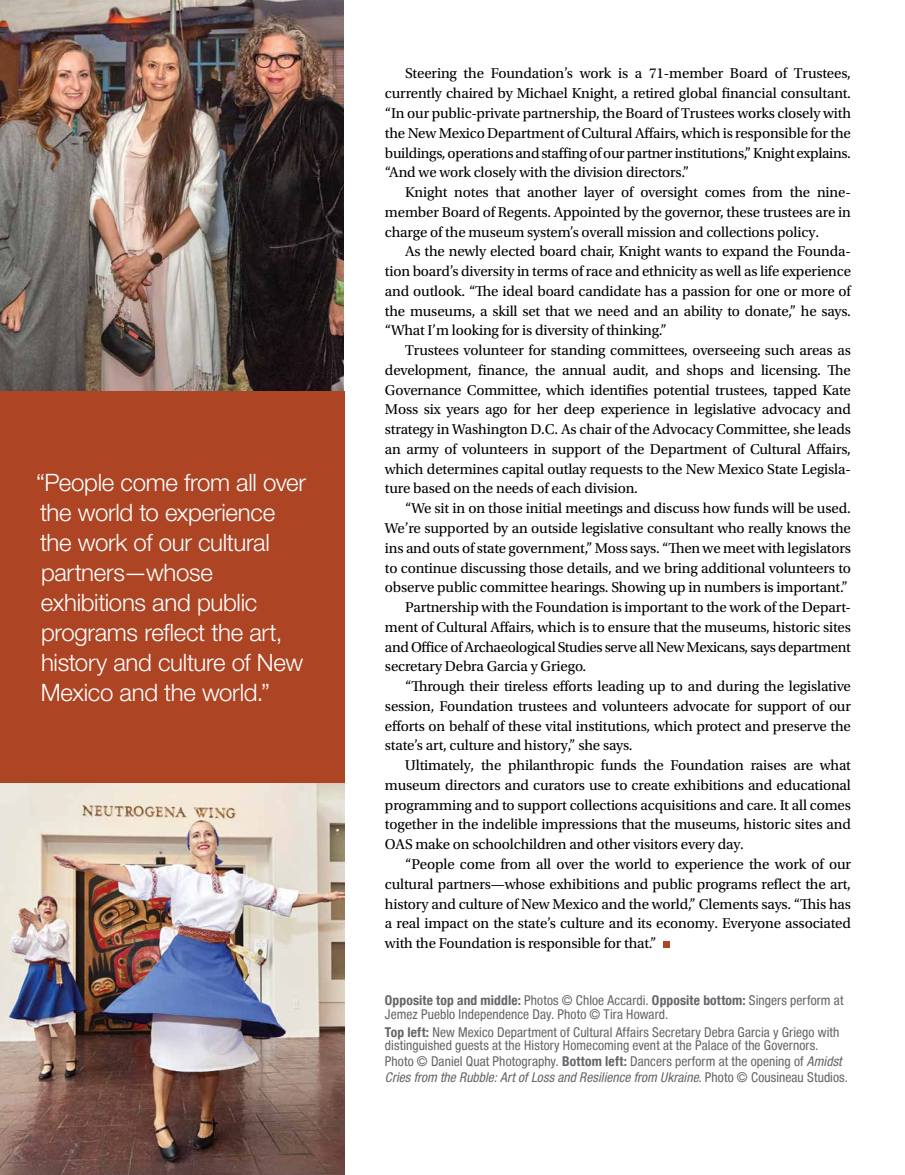
<style>
.page{position:relative;width:905px;height:1175px;background:#fff}
.page>*{position:absolute;margin:0;border:0;box-sizing:border-box;transform-origin:0 0}
.t1{font:300 24px/30px "Helvetica Neue LT Std";letter-spacing:-.015em;color:#fff}
.t2{font:15px/19.8px "Utopia Std";letter-spacing:-.01em;color:#000;text-align:justify}
.t3{font:condensed 13.5px/17.9px "Helvetica Neue Condensed";letter-spacing:.005em;color:#65656a}
.t4{font:italic condensed 13.5px "Helvetica Neue LT Pro";letter-spacing:.005em;color:#65656a}
.t5{font:700 condensed 13.5px "Helvetica Neue";letter-spacing:.01em;color:#65656a}
.s1{font-family:"Helvetica Neue Condensed";font-weight:400}
.s2{font-family:"Helvetica Neue";font-weight:700}
.s3{font-family:"Helvetica Neue LT Pro";font-style:italic}
.s4{font-family:"Helvetica Neue Condensed";font-style:normal}
</style>
<div class="page">
<img style="left:0;top:783px;width:344px;height:391px">
<img style="left:0;top:0;width:344px;height:392px">
<div style="left:663px;top:940px;width:7px;height:7px;background:#ad4525"></div>
<div style="left:0;top:392px;width:344px;height:391px;background:#ad4525"></div>
<h1 class="t1" style="left:36px;top:467px;width:271px">“People come from all over the world to experience the work of our cultural partners—whose exhibitions and public programs reflect the art, history and culture of New<br>Mexico and the world.”</h1>
<p class="t2" style="left:385px;top:64px;width:467px;text-indent:20px">Steering the Foundation’s work is a 71-member Board of Trustees, currently chaired by Michael Knight, a retired global financial consultant. “In our public-private partnership, the Board of Trustees works closely with the New Mexico Department of Cultural Affairs, which is responsible for the buildings, operations and staffing of our partner institutions,” Knight explains. “And we work closely with the division directors.”</p>
<p class="t2" style="left:385px;top:182px;width:467px;text-indent:20px">Knight notes that another layer of oversight comes from the nine&shy;member Board of Regents. Appointed by the governor, these trustees are in charge of the museum system’s overall mission and collections policy.</p>
<p class="t2" style="left:385px;top:242px;width:467px;text-indent:20px">As the newly elected board chair, Knight wants to expand the Founda&shy;tion board’s diversity in terms of race and ethnicity as well as life experience and outlook. “The ideal board candidate has a passion for one or more of the museums, a skill set that we need and an ability to donate,” he says. “What I’m looking for is diversity of thinking.”</p>
<p class="t2" style="left:385px;top:341px;width:467px;text-indent:20px">Trustees volunteer for standing committees, overseeing such areas as development, finance, the annual audit, and shops and licensing. The Governance Committee, which identifies potential trustees, tapped Kate Moss six years ago for her deep experience in legislative advocacy and strategy in Washington D.C. As chair of the Advocacy Committee, she leads an army of volunteers in support of the Department of Cultural Affairs, which determines capital outlay requests to the New Mexico State Legisla&shy;ture based on the needs of each division.</p>
<p class="t2" style="left:405px;top:499px;width:447px">“We sit in on those initial meetings and discuss how funds will be used.</p>
<p class="t2" style="left:385px;top:518px;width:467px">We’re supported by an outside legislative consultant who really knows the</p>
<p class="t2" style="left:385px;top:538px;width:467px">ins and outs of state government,” Moss says. “Then we meet with legislators</p>
<p class="t2" style="left:385px;top:558px;width:467px">to continue discussing those details, and we bring additional volunteers to</p>
<p class="t2" style="left:385px;top:578px;width:464px">observe public committee hearings. Showing up in numbers is important.”</p>
<p class="t2" style="left:405px;top:597px;width:447px">Partnership with the Foundation is important to the work of the Depart-</p>
<p class="t2" style="left:385px;top:617px;width:467px">ment of Cultural Affairs, which is to ensure that the museums, historic sites</p>
<p class="t2" style="left:385px;top:637px;width:467px">and Office of Archaeological Studies serve all New Mexicans, says department</p>
<p class="t2" style="left:385px;top:657px;width:203px">secretary Debra Garcia y Griego.</p>
<p class="t2" style="left:405px;top:676px;width:447px">“Through their tireless efforts leading up to and during the legislative</p>
<p class="t2" style="left:385px;top:696px;width:467px">session, Foundation trustees and volunteers advocate for support of our</p>
<p class="t2" style="left:385px;top:716px;width:467px">efforts on behalf of these vital institutions, which protect and preserve the</p>
<p class="t2" style="left:385px;top:736px;width:249px">state’s art, culture and history,” she says.</p>
<p class="t2" style="left:405px;top:755px;width:447px">Ultimately, the philanthropic funds the Foundation raises are what</p>
<p class="t2" style="left:385px;top:775px;width:467px">museum directors and curators use to create exhibitions and educational</p>
<p class="t2" style="left:385px;top:795px;width:467px">programming and to support collections acquisitions and care. It all comes</p>
<p class="t2" style="left:385px;top:815px;width:467px">together in the indelible impressions that the museums, historic sites and</p>
<p class="t2" style="left:385px;top:834px;width:360px">OAS make on schoolchildren and other visitors every day.</p>
<p class="t2" style="left:405px;top:854px;width:447px">“People come from all over the world to experience the work of our</p>
<p class="t2" style="left:385px;top:874px;width:467px">cultural partners—whose exhibitions and public programs reflect the art,</p>
<p class="t2" style="left:385px;top:894px;width:467px">history and culture of New Mexico and the world,” Clements says. “This has</p>
<p class="t2" style="left:385px;top:913px;width:467px">a real impact on the state’s culture and its economy. Everyone associated</p>
<p class="t2" style="left:385px;top:933px;width:273px">with the Foundation is responsible for that.”</p>
<p class="t5" style="left:385px;top:992px;width:460px">Opposite top and middle: <span class="s1">Photos © Chloe Accardi.</span> Opposite bottom: <span class="s1">Singers perform at</span></p>
<p class="t3" style="left:385px;top:1005px;width:456px">Jemez Pueblo Independence Day. Photo © Tira Howard.<br><span class="s2">Top left:</span> New Mexico Department of Cultural Affairs Secretary Debra Garcia y Griego with</p>
<p class="t3" style="left:385px;top:1037px;width:458px;line-height:15.8px">distinguished guests at the History Homecoming event at the Palace of the Governors.<br>Photo © Daniel Quat Photography. <span class="s2">Bottom left:</span> Dancers perform at the opening of <span class="s3">Amidst</span></p>
<p class="t4" style="left:385px;top:1068px;width:464px">Cries from the Rubble: Art of Loss and Resilience from Ukraine<span class="s4">. Photo © Cousineau Studios.</span></p>
</div>
